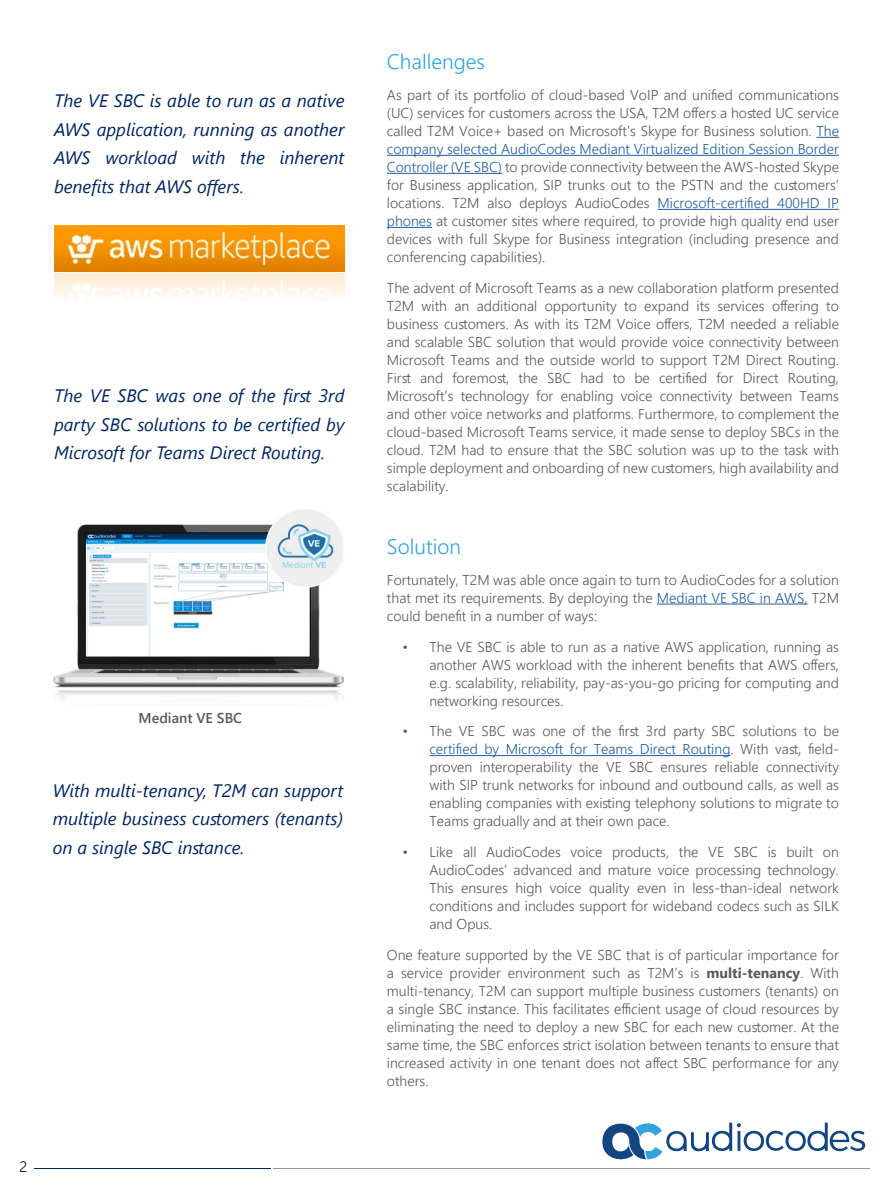
<style>
.page{position:relative;width:893px;height:1191px;background:#fff}
.page>*{position:absolute;margin:0;border:0;box-sizing:border-box;transform-origin:0 0}
.t1{font:300 21px "Segoe UI";color:#33a3dc}
.t2{font:italic 18px/28.5px "Segoe UI";color:#002561;text-align:justify}
.t3{font:300 15px "Segoe UI";color:#000}
.t4{font:300 14.25px/18px "Segoe UI";color:#58595b;text-align:justify}
.t5{font:600 14.25px "Segoe UI";color:#58595b}
.s1{color:#215e9e}
.s2{font-weight:700}
</style>
<div class="page">
<hr style="left:273px;top:1167px;width:597px;height:1px;background:#939598">
<hr style="left:273px;top:1168px;width:597px;height:1px;background:#939598">
<hr style="left:34px;top:1167px;width:237px;height:1px;background:#002561">
<hr style="left:34px;top:1168px;width:237px;height:1px;background:#002561">
<svg style="left:602px;top:1122px;width:263px;height:38px"></svg>
<svg style="left:816px;top:137px;width:23px;height:1px"></svg>
<hr style="left:387px;top:155px;width:452px;height:1px;background:#215e9e">
<hr style="left:387px;top:173px;width:115px;height:1px;background:#215e9e">
<hr style="left:658px;top:209px;width:181px;height:1px;background:#215e9e">
<hr style="left:387px;top:227px;width:45px;height:1px;background:#215e9e">
<hr style="left:657px;top:603px;width:151px;height:1px;background:#215e9e">
<hr style="left:429px;top:755px;width:301px;height:1px;background:#215e9e">
<img style="left:53px;top:509px;width:291px;height:191px">
<img style="left:54px;top:225px;width:290px;height:46px">
<img style="left:54px;top:273px;width:290px;height:24px">
<p class="t2" style="left:54px;top:84px;width:292px">The VE SBC is able to run as a native AWS application, running as another AWS workload with the inherent benefits that AWS offers.</p>
<p class="t2" style="left:54px;top:379px;width:292px">The VE SBC was one of the first 3rd party SBC solutions to be certified by Microsoft for Teams Direct Routing.</p>
<p class="t5" style="left:139px;top:704px;width:105px">Mediant VE SBC</p>
<p class="t2" style="left:53px;top:773px;width:292px">With multi-tenancy, T2M can support multiple business customers (tenants) on a single SBC instance.</p>
<p class="t3" style="left:20px;top:1152px;width:9px">2</p>
<h1 class="t1" style="left:387px;top:42px;width:100px">Challenges</h1>
<p class="t4" style="left:387px;top:85px;width:454px">As part of its portfolio of cloud-based VoIP and unified communications (UC) services for customers across the USA, T2M offers a hosted UC service called T2M Voice+ based on Microsoft’s Skype for Business solution. <span class="s1">The company selected AudioCodes Mediant Virtualized Edition Session Border Controller (VE SBC)</span> to provide connectivity between the AWS-hosted Skype for Business application, SIP trunks out to the PSTN and the customers’ locations. T2M also deploys AudioCodes <span class="s1">Microsoft-certified 400HD IP phones</span> at customer sites where required, to provide high quality end user devices with full Skype for Business integration (including presence and conferencing capabilities).</p>
<p class="t4" style="left:387px;top:277px;width:454px">The advent of Microsoft Teams as a new collaboration platform presented T2M with an additional opportunity to expand its services offering to business customers. As with its T2M Voice offers, T2M needed a reliable and scalable SBC solution that would provide voice connectivity between Microsoft Teams and the outside world to support T2M Direct Routing.<br>First and foremost, the SBC had to be certified for Direct Routing, Microsoft’s technology for enabling voice connectivity between Teams and other voice networks and platforms. Furthermore, to complement the cloud-based Microsoft Teams service, it made sense to deploy SBCs in the cloud. T2M had to ensure that the SBC solution was up to the task with simple deployment and onboarding of new customers, high availability and scalability.</p>
<h1 class="t1" style="left:387px;top:527px;width:76px">Solution</h1>
<p class="t4" style="left:387px;top:569px;width:453px">Fortunately, T2M was able once again to turn to AudioCodes for a solution that met its requirements. By deploying the <span class="s1">Mediant VE SBC in AWS,</span> T2M could benefit in a number of ways:</p>
<p class="t4" style="left:429px;top:636px;width:411px;text-indent:-27px">• The VE SBC is able to run as a native AWS application, running as another AWS workload with the inherent benefits that AWS offers, e.g. scalability, reliability, pay-as-you-go pricing for computing and networking resources.</p>
<p class="t4" style="left:429px;top:721px;width:411px;text-indent:-27px">• The VE SBC was one of the first 3rd party SBC solutions to be <span class="s1">certified by Microsoft for Teams Direct Routing</span>. With vast, field&shy;proven interoperability the VE SBC ensures reliable connectivity with SIP trunk networks for inbound and outbound calls, as well as enabling companies with existing telephony solutions to migrate to Teams gradually and at their own pace.</p>
<p class="t4" style="left:429px;top:841px;width:411px;text-indent:-27px">• Like all AudioCodes voice products, the VE SBC is built on AudioCodes’ advanced and mature voice processing technology.<br>This ensures high voice quality even in less-than-ideal network conditions and includes support for wideband codecs such as SILK and Opus.</p>
<p class="t4" style="left:387px;top:944px;width:453px">One feature supported by the VE SBC that is of particular importance for a service provider environment such as T2M’s is <span class="s2">multi-tenancy</span>. With multi-tenancy, T2M can support multiple business customers (tenants) on a single SBC instance. This facilitates efficient usage of cloud resources by eliminating the need to deploy a new SBC for each new customer. At the same time, the SBC enforces strict isolation between tenants to ensure that increased activity in one tenant does not affect SBC performance for any others.</p>
</div>
